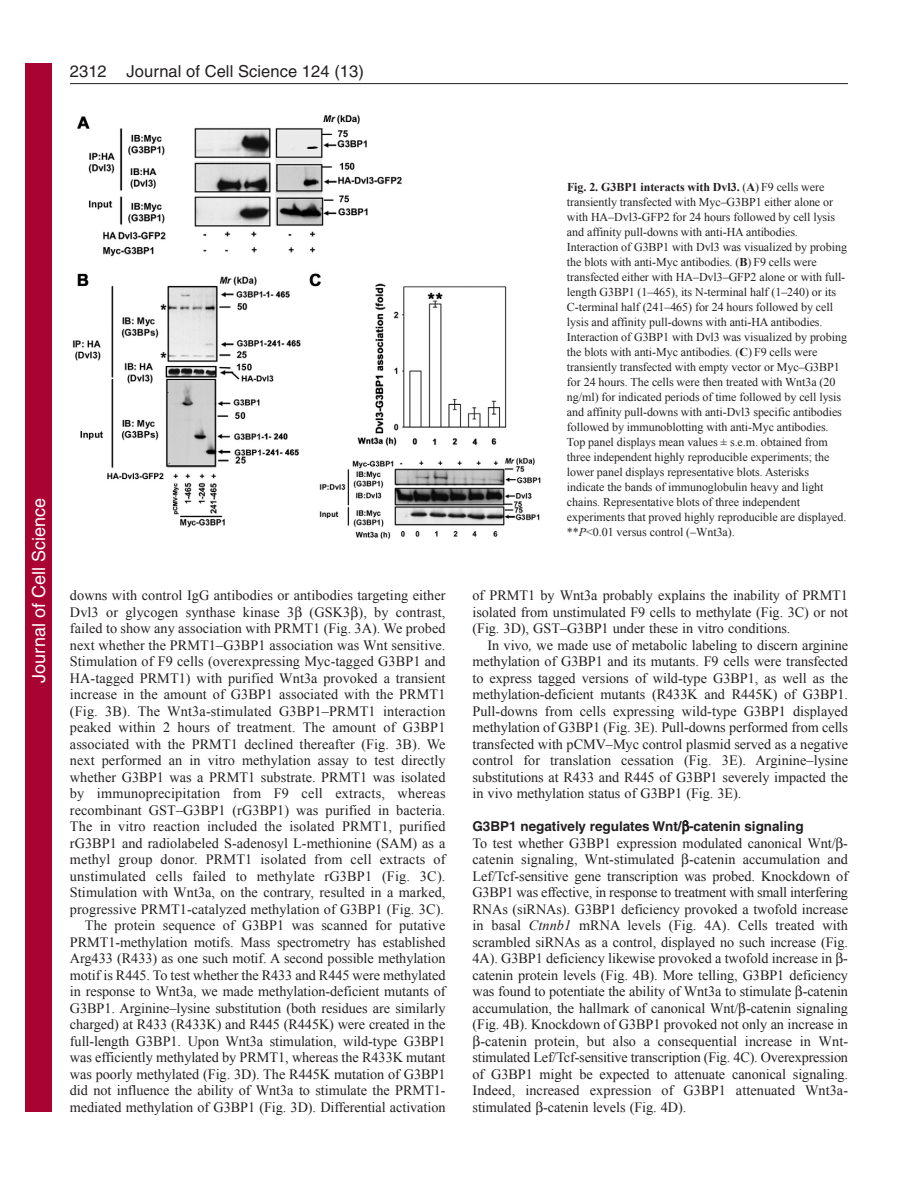
<style>
.page{position:relative;width:918px;height:1188px;background:#fff}
.page>*{position:absolute;margin:0;border:0;box-sizing:border-box;transform-origin:0 0}
.t1{font:18px "Helvetica";color:#fff}
.t2{font:16.5px "Helvetica";letter-spacing:.005em;color:#231f20}
.t3{font:14.25px/16.5px "Times New Roman";letter-spacing:-.005em;color:#231f20;text-align:justify}
.t4{font:700 13.5px "Helvetica";color:#231f20}
.t5{font:12px/15px "Times New Roman";letter-spacing:-.005em;color:#231f20}
.s1{font-weight:700}
.s2{font-style:italic}
</style>
<div class="page">
<hr style="left:70px;top:83px;width:778px;height:1px;background:#231f20">
<img style="left:72px;top:114px;width:469px;height:426px">
<div style="left:26px;top:64px;width:26px;height:1048px;background:#a90332"></div>
<p class="t2" style="left:70px;top:65px;width:295px">2312 Journal of Cell Science 124 (13)</p>
<p class="t1" style="left:28px;top:683px;width:186px;rotate:-90deg">Journal of Cell Science</p>
<p class="t3" style="left:70px;top:587px;width:377px;text-align:right">downs with control IgG antibodies or antibodies targeting either Dvl3 or glycogen synthase kinase 3 (GSK3 ), by contrast, failed to show any association with PRMT1 (Fig. 3A). We probed next whether the PRMT1–G3BP1 association was Wnt sensitive.<br>Stimulation of F9 cells (overexpressing Myc-tagged G3BP1 and HA-tagged PRMT1) with purified Wnt3a provoked a transient increase in the amount of G3BP1 associated with the PRMT1 (Fig. 3B). The Wnt3a-stimulated G3BP1–PRMT1 interaction peaked within 2 hours of treatment. The amount of G3BP1 associated with the PRMT1 declined thereafter (Fig. 3B). We next performed an in vitro methylation assay to test directly whether G3BP1 was a PRMT1 substrate. PRMT1 was isolated by immunoprecipitation from F9 cell extracts, whereas recombinant GST–G3BP1 (rG3BP1) was purified in bacteria.<br>The in vitro reaction included the isolated PRMT1, purified rG3BP1 and radiolabeled S-adenosyl L-methionine (SAM) as a methyl group donor. PRMT1 isolated from cell extracts of unstimulated cells failed to methylate rG3BP1 (Fig. 3C).<br>Stimulation with Wnt3a, on the contrary, resulted in a marked, progressive PRMT1-catalyzed methylation of G3BP1 (Fig. 3C).<br>The protein sequence of G3BP1 was scanned for putative PRMT1-methylation motifs. Mass spectrometry has established Arg433 (R433) as one such motif. A second possible methylation motif is R445. To test whether the R433 and R445 were methylated in response to Wnt3a, we made methylation-deficient mutants of G3BP1. Arginine–lysine substitution (both residues are similarly charged) at R433 (R433K) and R445 (R445K) were created in the full-length G3BP1. Upon Wnt3a stimulation, wild-type G3BP1 was efficiently methylated by PRMT1, whereas the R433K mutant was poorly methylated (Fig. 3D). The R445K mutation of G3BP1 did not influence the ability of Wnt3a to stimulate the PRMT1- mediated methylation of G3BP1 (Fig. 3D). Differential activation</p>
<p class="t5" style="left:567px;top:179px;width:282px"><span class="s1">Fig. 2. G3BP1 interacts with Dvl3.</span> (<span class="s1">A</span>) F9 cells were transiently transfected with Myc–G3BP1 either alone or with HA–Dvl3-GFP2 for 24 hours followed by cell lysis and affinity pull-downs with anti-HA antibodies.<br>Interaction of G3BP1 with Dvl3 was visualized by probing the blots with anti-Myc antibodies. (<span class="s1">B</span>) F9 cells were transfected either with HA–Dvl3–GFP2 alone or with full&shy;length G3BP1 (1–465), its N-terminal half (1–240) or its C-terminal half (241–465) for 24 hours followed by cell lysis and affinity pull-downs with anti-HA antibodies.<br>Interaction of G3BP1 with Dvl3 was visualized by probing the blots with anti-Myc antibodies. (<span class="s1">C</span>) F9 cells were transiently transfected with empty vector or Myc–G3BP1 for 24 hours. The cells were then treated with Wnt3a (20 ng/ml) for indicated periods of time followed by cell lysis and affinity pull-downs with anti-Dvl3 specific antibodies followed by immunoblotting with anti-Myc antibodies.<br>Top panel displays mean values ± s.e.m. obtained from three independent highly reproducible experiments; the lower panel displays representative blots. Asterisks indicate the bands of immunoglobulin heavy and light chains. Representative blots of three independent experiments that proved highly reproducible are displayed. **<span class="s2">P</span>&lt;0.01 versus control (–Wnt3a).</p>
<p class="t3" style="left:472px;top:587px;width:377px">of PRMT1 by Wnt3a probably explains the inability of PRMT1 isolated from unstimulated F9 cells to methylate (Fig. 3C) or not (Fig. 3D), GST–G3BP1 under these in vitro conditions.</p>
<p class="t3" style="left:472px;top:636px;width:377px;text-indent:15px">In vivo<span class="s2">,</span> we made use of metabolic labeling to discern arginine methylation of G3BP1 and its mutants. F9 cells were transfected to express tagged versions of wild-type G3BP1, as well as the methylation-deficient mutants (R433K and R445K) of G3BP1.<br>Pull-downs from cells expressing wild-type G3BP1 displayed methylation of G3BP1 (Fig. 3E). Pull-downs performed from cells transfected with pCMV–Myc control plasmid served as a negative control for translation cessation (Fig. 3E). Arginine–lysine substitutions at R433 and R445 of G3BP1 severely impacted the in vivo methylation status of G3BP1 (Fig. 3E).</p>
<p class="t4" style="left:472px;top:821px;width:333px">G3BP1 negatively regulates Wnt/ -catenin signaling</p>
<p class="t3" style="left:472px;top:834px;width:377px">To test whether G3BP1 expression modulated canonical Wnt/ -</p>
<p class="t3" style="left:473px;top:851px;width:377px">catenin signaling, Wnt-stimulated -catenin accumulation and</p>
<p class="t3" style="left:473px;top:867px;width:377px">Lef/Tcf-sensitive gene transcription was probed. Knockdown of</p>
<p class="t3" style="left:473px;top:884px;width:377px">G3BP1 was effective, in response to treatment with small interfering</p>
<p class="t3" style="left:473px;top:900px;width:377px">RNAs (siRNAs). G3BP1 deficiency provoked a twofold increase</p>
<p class="t3" style="left:473px;top:917px;width:377px">in basal <span class="s2">Ctnnb1</span> mRNA levels (Fig. 4A). Cells treated with</p>
<p class="t3" style="left:473px;top:933px;width:377px">scrambled siRNAs as a control, displayed no such increase (Fig.</p>
<p class="t3" style="left:473px;top:950px;width:377px">4A). G3BP1 deficiency likewise provoked a twofold increase in -</p>
<p class="t3" style="left:473px;top:966px;width:377px">catenin protein levels (Fig. 4B). More telling, G3BP1 deficiency</p>
<p class="t3" style="left:473px;top:983px;width:377px">was found to potentiate the ability of Wnt3a to stimulate -catenin</p>
<p class="t3" style="left:473px;top:999px;width:377px">accumulation, the hallmark of canonical Wnt/ -catenin signaling</p>
<p class="t3" style="left:473px;top:1016px;width:377px">(Fig. 4B). Knockdown of G3BP1 provoked not only an increase in</p>
<p class="t3" style="left:480px;top:1032px;width:369px">-catenin protein, but also a consequential increase in Wnt-</p>
<p class="t3" style="left:473px;top:1049px;width:377px">stimulated Lef/Tcf-sensitive transcription (Fig. 4C). Overexpression</p>
<p class="t3" style="left:473px;top:1065px;width:377px">of G3BP1 might be expected to attenuate canonical signaling.</p>
<p class="t3" style="left:473px;top:1082px;width:377px">Indeed, increased expression of G3BP1 attenuated Wnt3a-</p>
<p class="t3" style="left:473px;top:1098px;width:215px">stimulated -catenin levels (Fig. 4D).</p>
</div>
